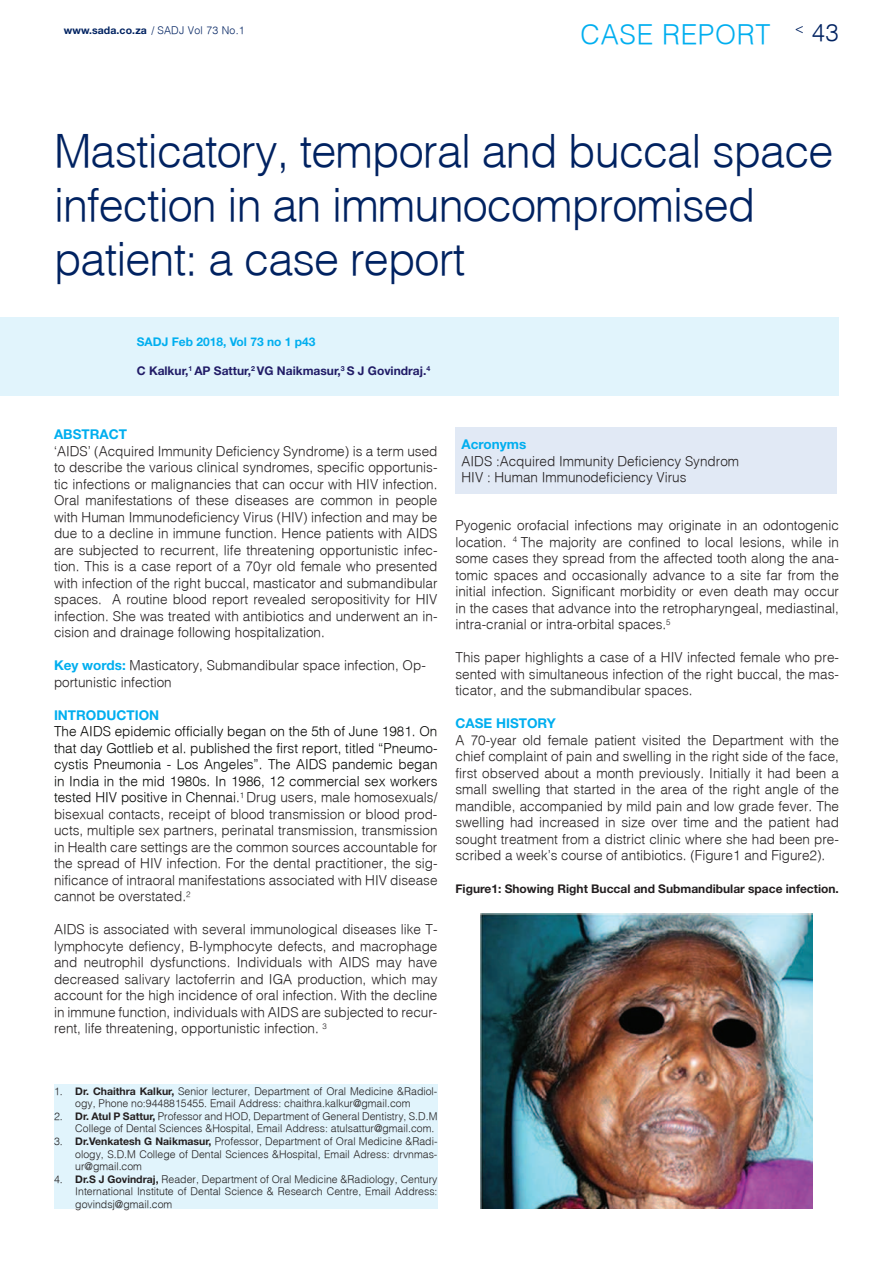
<style>
.page{position:relative;width:893px;height:1263px;background:#fff}
.page>*{position:absolute;margin:0;border:0;box-sizing:border-box;transform-origin:0 0}
.t1{font:300 45px/54px "Helvetica";letter-spacing:-.02em;color:#002261}
.t2{font:300 27px "Helvetica";letter-spacing:.025em;color:#00aeef}
.t3{font:300 24px "Helvetica";color:#002261}
.t4{font:300 13.95px "Helvetica";color:#002261}
.t5{font:300 13.5px/16.5px "Helvetica";color:#231f20;text-align:justify}
.t6{font:700 13.5px "Helvetica Neue LT Std";color:#00aeef}
.t7{font:700 12px "Helvetica Neue LT Std";color:#231f20}
.t8{font:700 12px "Helvetica Neue LT Std";color:#211c67}
.t9{font:700 12px "Helvetica Neue LT Std";color:#00aeef}
.t10{font:300 10.5px/12.6px "Helvetica";color:#231f20;text-align:justify}
.t11{font:700 10.5px "Helvetica Neue LT Std";letter-spacing:.01em;color:#002261}
.s1{font-family:"Helvetica";font-weight:300}
.s2{font-family:"Helvetica Neue LT Std";font-weight:700;color:#00aeef}
.s3{color:#040503}
.s4{font-family:"Helvetica Neue LT Std";font-weight:700}
</style>
<div class="page">
<div style="left:0;top:317px;width:839px;height:78px;background:#e1f4fc"></div>
<div style="left:455px;top:427px;width:382px;height:67px;background:#e1e9f5"></div>
<div style="left:54px;top:1084px;width:383px;height:125px;background:#e1f4fc"></div>
<img style="left:481px;top:914px;width:331px;height:295px">
<p class="t11" style="left:64px;top:23px;width:183px">www.sada.co.za <span class="s1">/ SADJ Vol 73 No.1</span></p>
<h2 class="t2" style="left:581px;top:18px;width:191px">CASE REPORT</h2>
<h3 class="t3" style="left:812px;top:18px;width:29px">43</h3>
<p class="t4" style="left:795px;top:20px;width:11px">&lt;</p>
<h1 class="t1" style="left:54px;top:123px;width:781px">Masticatory, temporal and buccal space infection in an immunocompromised patient: a case report</h1>
<p class="t9" style="left:137px;top:335px;width:180px">SADJ Feb 2018, Vol 73 no 1 p43</p>
<p class="t8" style="left:137px;top:364px;width:295px">C Kalkur,<sup>1</sup> AP Sattur,<sup>2</sup> VG Naikmasur,<sup>3</sup> S J Govindraj.<sup>4</sup></p>
<p class="t6" style="left:54px;top:426px;width:75px">ABSTRACT</p>
<p class="t5" style="left:54px;top:442px;width:385px">‘AIDS’ (Acquired Immunity Deficiency Syndrome) is a term used to describe the various clinical syndromes, specific opportunis&shy;tic infections or malignancies that can occur with HIV infection.<br>Oral manifestations of these diseases are common in people with Human Immunodeficiency Virus (HIV) infection and may be due to a decline in immune function. Hence patients with AIDS are subjected to recurrent, life threatening opportunistic infec&shy;tion. This is a case report of a 70yr old female who presented with infection of the right buccal, masticator and submandibular spaces. A routine blood report revealed seropositivity for HIV infection. She was treated with antibiotics and underwent an in&shy;cision and drainage following hospitalization.</p>
<p class="t5" style="left:54px;top:657px;width:373px"><span class="s2">Key words:</span> Masticatory, Submandibular space infection, Op&shy;portunistic infection</p>
<p class="t6" style="left:54px;top:706px;width:107px">INTRODUCTION</p>
<p class="t5" style="left:54px;top:723px;width:385px"><span class="s3">The AIDS epidemic officially began on the 5th of June 1981. On that day Gottlieb et al. published the first report, titled “Pneumo&shy;cystis Pneumonia - Los Angeles”. The AIDS pandemic began in India in the mid 1980s. In 1986, 12 commercial sex workers tested HIV positive in Chennai.</span><sup>1</sup> Drug users, male homosexuals/ bisexual contacts, receipt of blood transmission or blood prod&shy;ucts, multiple sex partners, perinatal transmission, transmission in Health care settings are the common sources accountable for the spread of HIV infection. For the dental practitioner, the sig&shy;nificance of intraoral manifestations associated with HIV disease cannot be overstated.<sup>2</sup></p>
<p class="t5" style="left:54px;top:921px;width:385px">AIDS is associated with several immunological diseases like T&shy;lymphocyte defiency, B-lymphocyte defects, and macrophage and neutrophil dysfunctions. Individuals with AIDS may have decreased salivary lactoferrin and IGA production, which may account for the high incidence of oral infection. With the decline in immune function, individuals with AIDS are subjected to recur&shy;rent, life threatening, opportunistic infection. <sup>3</sup></p>
<p class="t6" style="left:461px;top:436px;width:66px">Acronyms</p>
<p class="t5" style="left:461px;top:452px;width:279px">AIDS :Acquired Immunity Deficiency Syndrom<br>HIV : Human Immunodeficiency Virus</p>
<p class="t5" style="left:455px;top:517px;width:385px">Pyogenic orofacial infections may originate in an odontogenic location. <sup>4</sup> The majority are confined to local lesions, while in some cases they spread from the affected tooth along the ana&shy;tomic spaces and occasionally advance to a site far from the initial infection. Significant morbidity or even death may occur in the cases that advance into the retropharyngeal, mediastinal, intra-cranial or intra-orbital spaces.<sup>5</sup></p>
<p class="t5" style="left:455px;top:649px;width:385px">This paper highlights a case of a HIV infected female who pre&shy;sented with simultaneous infection of the right buccal, the mas&shy;ticator, and the submandibular spaces.</p>
<p class="t6" style="left:455px;top:715px;width:102px">CASE HISTORY</p>
<p class="t5" style="left:455px;top:731px;width:385px">A 70-year old female patient visited the Department with the chief complaint of pain and swelling in the right side of the face, first observed about a month previously. Initially it had been a small swelling that started in the area of the right angle of the mandible, accompanied by mild pain and low grade fever. The swelling had increased in size over time and the patient had sought treatment from a district clinic where she had been pre&shy;scribed a week’s course of antibiotics. (Figure1 and Figure2).</p>
<p class="t7" style="left:455px;top:882px;width:385px">Figure1: Showing Right Buccal and Submandibular space infection.</p>
<p class="t10" style="left:54px;top:1084px;width:385px;text-align:center">1. <span class="s4">Dr. Chaithra Kalkur,</span> Senior lecturer, Department of Oral Medicine &amp;Radiol&shy;ogy, Phone no:9448815455. Email Address: chaithra.kalkur@gmail.com</p>
<p class="t10" style="left:54px;top:1109px;width:385px;text-align:right">2. <span class="s4">Dr. Atul P Sattur,</span> Professor and HOD, Department of General Dentistry, S.D.M<br>College of Dental Sciences &amp;Hospital, Email Address: atulsattur@gmail.com.</p>
<p class="t10" style="left:75px;top:1135px;width:364px;text-indent:-21px">3. <span class="s4">Dr.Venkatesh G Naikmasur,</span> Professor, Department of Oral Medicine &amp;Radi&shy;ology, S.D.M College of Dental Sciences &amp;Hospital, Email Adress: drvnmas&shy;ur@gmail.com</p>
<p class="t10" style="left:75px;top:1172px;width:364px;text-indent:-21px">4. <span class="s4">Dr.S J Govindraj,</span> Reader, Department of Oral Medicine &amp;Radiology, Century International Institute of Dental Science &amp; Research Centre, Email Address: govindsj@gmail.com</p>
</div>
